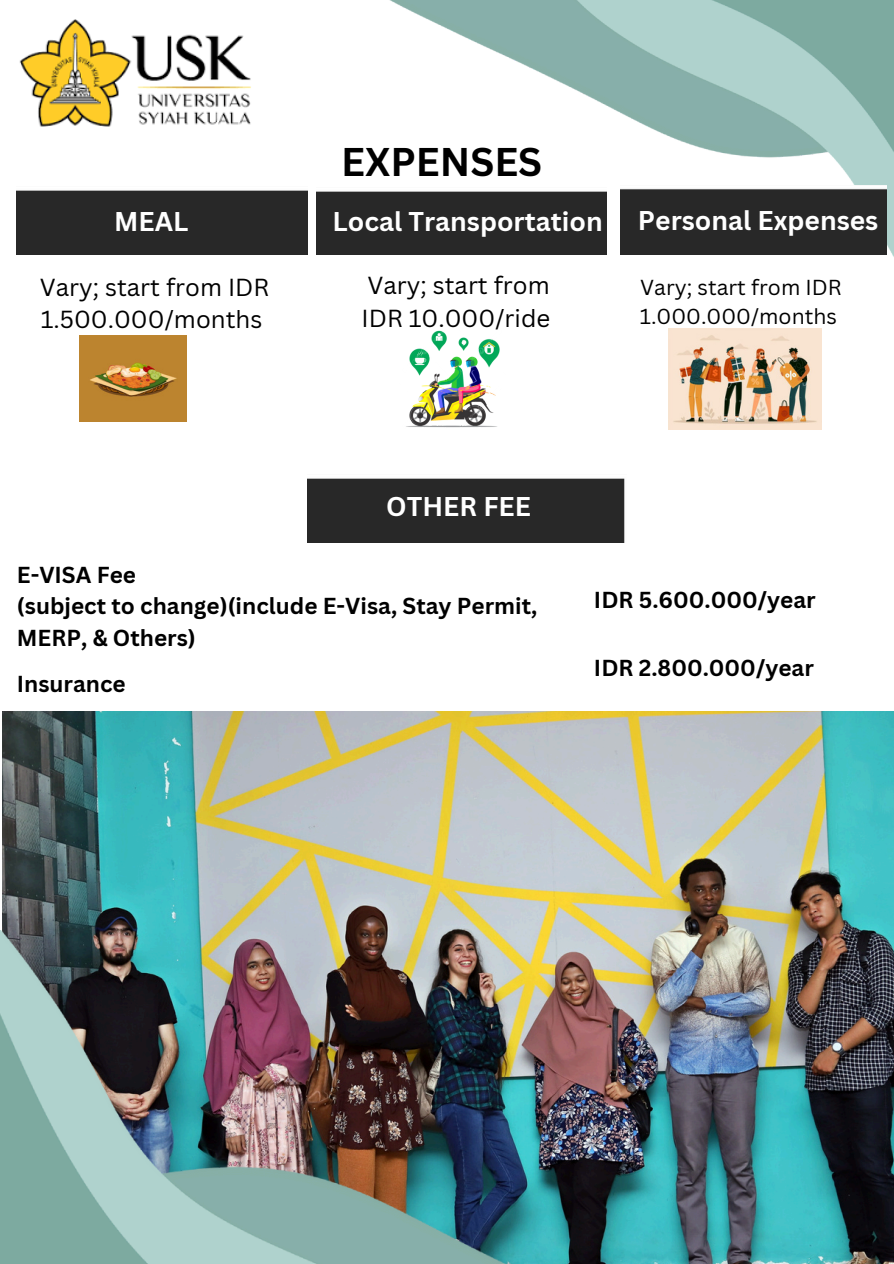
<style>
.page{position:relative;width:894px;height:1264px;background:#fff}
.page>*{position:absolute;margin:0;border:0;box-sizing:border-box;transform-origin:0 0}
.t1{font:700 39px "Canva Sans";color:#000}
.t2{font:700 26.4px "Canva Sans";color:#fff}
.t3{font:24px/32.7px "Canva Sans";color:#000}
.t4{font:700 22.5px/31.5px "Canva Sans";color:#000}
.t5{font:21.15px/28.7px "Canva Sans";color:#000}
</style>
<div class="page">
<img style="left:289px;top:0;width:604px;height:393px">
<img style="left:19px;top:19px;width:232px;height:108px">
<div style="left:17px;top:187px;width:290px;height:67px;background:#282828"></div>
<img style="left:316px;top:187px;width:290px;height:68px">
<div style="left:620px;top:186px;width:265px;height:68px;background:#282828"></div>
<div style="left:307px;top:478px;width:318px;height:64px;background:#282828"></div>
<img style="left:396px;top:323px;width:112px;height:105px">
<img style="left:79px;top:336px;width:107px;height:85px">
<img style="left:667px;top:328px;width:153px;height:102px">
<img style="left:2px;top:712px;width:891px;height:551px">
<img style="left:0;top:930px;width:842px;height:333px">
<p class="t1" style="left:341px;top:134px;width:202px">EXPENSES</p>
<p class="t2" style="left:114px;top:202px;width:76px">MEAL</p>
<p class="t2" style="left:332px;top:203px;width:271px">Local Transportation</p>
<h3 class="t2" style="left:637px;top:202px;width:242px">Personal Expenses</h3>
<p class="t3" style="left:40px;top:270px;width:231px">Vary; start from IDR<br>1.500.000/months</p>
<h5 class="t3" style="left:361px;top:268px;width:190px">Vary; start from<br>IDR 10.000/ride</h5>
<h5 class="t5" style="left:639px;top:272px;width:203px">Vary; start from IDR<br>1.000.000/months</h5>
<h2 class="t2" style="left:386px;top:487px;width:146px">OTHER FEE</h2>
<h5 class="t4" style="left:17px;top:558px;width:522px">E-VISA Fee<br>(subject to change)(include E-Visa, Stay Permit,<br>MERP, &amp; Others)</h5>
<p class="t4" style="left:17px;top:667px;width:110px">Insurance</p>
<h5 class="t4" style="left:593px;top:584px;width:223px">IDR 5.600.000/year</h5>
<p class="t4" style="left:593px;top:651px;width:221px">IDR 2.800.000/year</p>
</div>
